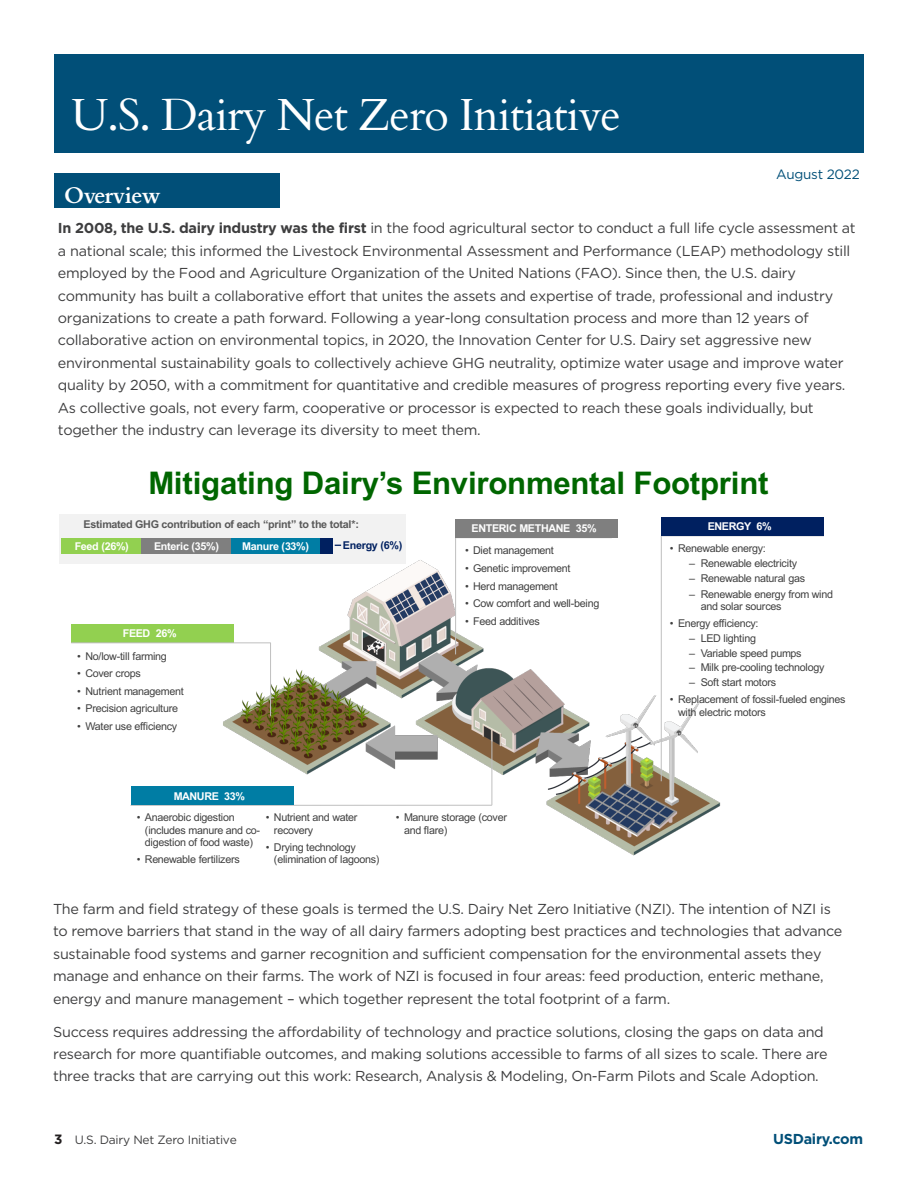
<style>
.page{position:relative;width:918px;height:1188px;background:#fff}
.page>*{position:absolute;margin:0;border:0;box-sizing:border-box;transform-origin:0 0}
.t1{font:45px "Cardo";letter-spacing:-.02em;color:#fff}
.t2{font:700 31.2px "Arial";letter-spacing:-.01em;color:#060}
.Gotham_Text{font:700 22.5px "Cardo";letter-spacing:-.02em;color:#fff}
.Gotham_Text-2{font:14.4px/22.5px "Gotham";letter-spacing:-.02em;color:#3e3e3f}
.t3{font:700 14.4px "Gotham";letter-spacing:-.02em;color:#014f78}
.t4{font:13.5px "Gotham";letter-spacing:-.02em;color:#014f78}
.t5{font:700 13.5px "Gotham";color:#231f20}
.t6{font:12px "Gotham";letter-spacing:-.02em;color:#3e3e3f}
.t7{font:10.8px/12.9px "Arial";letter-spacing:-.03em;color:#404040}
.t8{font:700 10.8px "Arial";letter-spacing:-.03em;color:#fff}
.t9{font:700 10.8px/21.6px "Arial";letter-spacing:-.025em;color:#595959}
.t10{font:700 10.8px "Arial";letter-spacing:-.025em;color:#002060}
.s1{font-weight:700}
.s2{color:#fff}
</style>
<div class="page">
<div style="left:54px;top:54px;width:810px;height:99px;background:#014f78"></div>
<div style="left:54px;top:174px;width:226px;height:34px;background:#014f78"></div>
<img style="left:213px;top:551px;width:508px;height:305px">
<div style="left:71px;top:624px;width:163px;height:19px;background:#92d050"></div>
<hr style="left:71px;top:643px;width:200px;height:1px;background:#bfbfbf">
<hr style="left:661px;top:536px;width:163px;height:1px;background:#bfbfbf">
<hr style="left:270px;top:643px;width:1px;height:73px;background:#bfbfbf">
<hr style="left:455px;top:537px;width:1px;height:117px;background:#bfbfbf">
<hr style="left:492px;top:740px;width:1px;height:65px;background:#bfbfbf">
<hr style="left:661px;top:536px;width:1px;height:245px;background:#bfbfbf">
<hr style="left:131px;top:805px;width:361px;height:1px;background:#bfbfbf">
<div style="left:456px;top:519px;width:162px;height:19px;background:#7f7f7f"></div>
<div style="left:131px;top:787px;width:163px;height:18px;background:#007da4"></div>
<div style="left:661px;top:517px;width:163px;height:19px;background:#002060"></div>
<div style="left:59px;top:514px;width:347px;height:50px;background:#f2f2f2"></div>
<div style="left:62px;top:538px;width:80px;height:16px;background:#92d050"></div>
<div style="left:142px;top:538px;width:89px;height:16px;background:#7f7f7f"></div>
<div style="left:231px;top:538px;width:89px;height:16px;background:#007da4"></div>
<div style="left:320px;top:538px;width:13px;height:16px;background:#002060"></div>
<h1 class="t1" style="left:72px;top:79px;width:551px">U.S. Dairy Net Zero Initiative</h1>
<p class="Gotham_Text" style="left:64px;top:177px;width:98px">Overview</p>
<p class="t4" style="left:776px;top:165px;width:85px">August 2022</p>
<p class="Gotham_Text-2" style="left:58px;top:216px;width:799px"><span class="s1">In 2008, the U.S. dairy industry was the first</span> in the food agricultural sector to conduct a full life cycle assessment at a national scale; this informed the Livestock Environmental Assessment and Performance (LEAP) methodology still employed by the Food and Agriculture Organization of the United Nations (FAO). Since then, the U.S. dairy community has built a collaborative effort that unites the assets and expertise of trade, professional and industry organizations to create a path forward. Following a year-long consultation process and more than 12 years of collaborative action on environmental topics, in 2020, the Innovation Center for U.S. Dairy set aggressive new environmental sustainability goals to collectively achieve GHG neutrality, optimize water usage and improve water quality by 2050, with a commitment for quantitative and credible measures of progress reporting every five years.<br>As collective goals, not every farm, cooperative or processor is expected to reach these goals individually, but together the industry can leverage its diversity to meet them.</p>
<p class="t2" style="left:148px;top:461px;width:622px">Mitigating Dairy’s Environmental Footprint</p>
<p class="t9" style="left:75px;top:514px;width:286px;text-indent:9px">Estimated GHG contribution of each “print” to the total*:<br><span class="s2">Feed (26%)</span></p>
<p class="t8" style="left:154px;top:538px;width:66px">Enteric (35%)</p>
<p class="t8" style="left:242px;top:538px;width:68px">Manure (33%)</p>
<p class="t10" style="left:343px;top:537px;width:61px">Energy (6%)</p>
<p class="t8" style="left:123px;top:626px;width:55px">FEED 26%</p>
<p class="t7" style="left:77px;top:649px;width:91px">• No/low-till farming</p>
<p class="t7" style="left:77px;top:667px;width:65px">• Cover crops</p>
<p class="t7" style="left:77px;top:685px;width:108px">• Nutrient management</p>
<p class="t7" style="left:77px;top:702px;width:102px">• Precision agriculture</p>
<p class="t7" style="left:77px;top:719px;width:101px">• Water use efficiency</p>
<p class="t8" style="left:174px;top:788px;width:73px">MANURE 33%</p>
<p class="t8" style="left:472px;top:521px;width:127px">ENTERIC METHANE 35%</p>
<p class="t7" style="left:465px;top:544px;width:90px">• Diet management</p>
<p class="t7" style="left:465px;top:561px;width:107px">• Genetic improvement</p>
<p class="t7" style="left:465px;top:580px;width:94px">• Herd management</p>
<p class="t7" style="left:465px;top:597px;width:136px">• Cow comfort and well-being</p>
<p class="t7" style="left:465px;top:614px;width:76px">• Feed additives</p>
<p class="t7" style="left:145px;top:811px;width:117px;text-indent:-8px">• Anaerobic digestion (includes manure and co-</p>
<p class="t7" style="left:145px;top:836px;width:110px">digestion of food waste)</p>
<p class="t7" style="left:137px;top:853px;width:105px">• Renewable fertilizers</p>
<p class="t7" style="left:274px;top:811px;width:85px;text-indent:-8px">• Nutrient and water recovery</p>
<p class="t7" style="left:274px;top:842px;width:107px;line-height:11.9px;text-indent:-8px">• Drying technology (elimination of lagoons)</p>
<p class="t7" style="left:404px;top:811px;width:104px;text-indent:-8px">• Manure storage (cover and flare)</p>
<p class="t8" style="left:708px;top:519px;width:65px">ENERGY 6%</p>
<p class="t7" style="left:689px;top:541px;width:145px;line-height:15px;text-indent:-19px">• Renewable energy:<br>‒ Renewable electricity<br>‒ Renewable natural gas<br>‒ Renewable energy from wind</p>
<p class="t7" style="left:701px;top:599px;width:82px">and solar sources</p>
<p class="t7" style="left:689px;top:615px;width:114px;line-height:15.1px;text-indent:-19px">• Energy efficiency:<br>‒ LED lighting<br>‒ Variable speed pumps</p>
<p class="t7" style="left:689px;top:659px;width:137px;line-height:15.3px">‒ Milk pre-cooling technology ‒ Soft start motors</p>
<p class="t7" style="left:678px;top:693px;width:169px;text-indent:-8px">• Replacement of fossil-fueled engines with electric motors</p>
<p class="Gotham_Text-2" style="left:53px;top:897px;width:791px">The farm and field strategy of these goals is termed the U.S. Dairy Net Zero Initiative (NZI). The intention of NZI is to remove barriers that stand in the way of all dairy farmers adopting best practices and technologies that advance sustainable food systems and garner recognition and sufficient compensation for the environmental assets they manage and enhance on their farms. The work of NZI is focused in four areas: feed production, enteric methane, energy and manure management – which together represent the total footprint of a farm.</p>
<p class="Gotham_Text-2" style="left:53px;top:1020px;width:776px">Success requires addressing the affordability of technology and practice solutions, closing the gaps on data and research for more quantifiable outcomes, and making solutions accessible to farms of all sizes to scale. There are three tracks that are carrying out this work: Research, Analysis &amp; Modeling, On-Farm Pilots and Scale Adoption.</p>
<p class="t5" style="left:54px;top:1130px;width:10px">3</p>
<p class="t6" style="left:75px;top:1132px;width:164px">U.S. Dairy Net Zero Initiative</p>
<p class="t3" style="left:773px;top:1129px;width:91px">USDairy.com</p>
</div>
